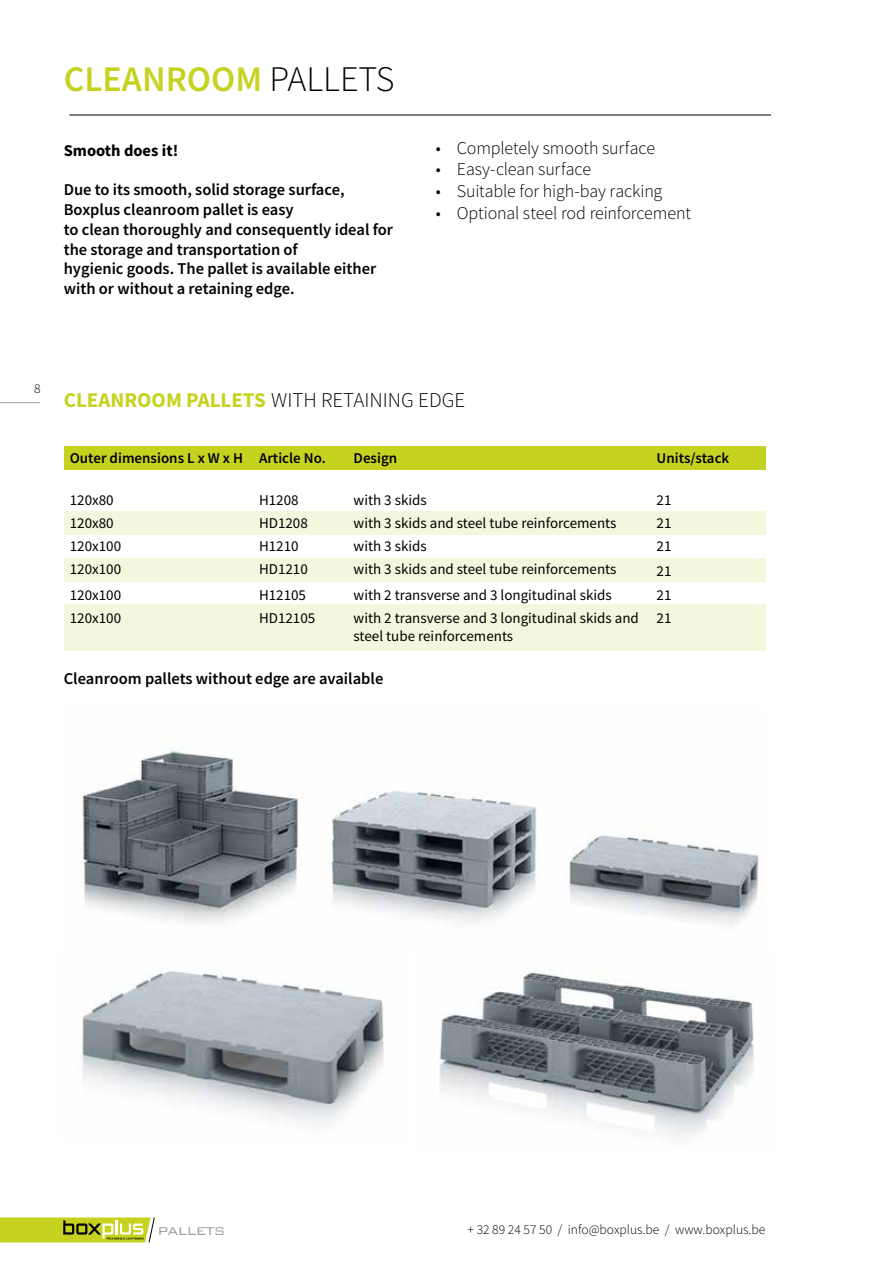
<style>
.page{position:relative;width:893px;height:1263px;background:#fff}
.page>*{position:absolute;margin:0;border:0;box-sizing:border-box;transform-origin:0 0}
.t1{font:600 36px "Source Sans Pro";color:#c5d320}
.t2{font:300 21px "Source Sans Pro";color:#000}
.t3{font:300 18px "Source Sans Pro";letter-spacing:-.005em;color:#000}
.t4{font:600 16.5px/19.8px "Source Sans Pro";color:#000}
.t5{font:700 16.5px "Source Sans Pro";color:#000}
.t6{font:15px/18px "Source Sans Pro";color:#000}
.t7{font:600 15px "Source Sans Pro";color:#000}
.t8{font:300 15px "Bank Gothic";letter-spacing:-.05em;color:#9d9d9c}
.t9{font:300 13.5px "Source Sans Pro";color:#000}
.s1{font-weight:300;color:#000}
.s2{font-weight:700;color:#c5d320}
</style>
<div class="page">
<hr style="left:0;top:402px;width:40px;height:1px;background:#9d9d9c">
<svg style="left:0;top:1217px;width:155px;height:26px;background:#bfca3c"></svg>
<hr style="left:69px;top:115px;width:702px;height:1px;background:#000">
<div style="left:64px;top:558px;width:701px;height:23px;background:#f4f6dd"></div>
<div style="left:64px;top:511px;width:701px;height:24px;background:#f4f6dd"></div>
<div style="left:64px;top:604px;width:701px;height:47px;background:#f4f6dd"></div>
<div style="left:64px;top:446px;width:701px;height:24px;background:#c5d320"></div>
<img style="left:81px;top:750px;width:678px;height:176px">
<img style="left:80px;top:971px;width:304px;height:152px">
<img style="left:439px;top:969px;width:315px;height:166px">
<h1 class="t1" style="left:64px;top:55px;width:332px">CLEANROOM <span class="s1">PALLETS</span></h1>
<p class="t5" style="left:64px;top:139px;width:116px">Smooth does it!</p>
<p class="t4" style="left:64px;top:180px;width:331px">Due to its smooth, solid storage surface, Boxplus cleanroom pallet is easy<br>to clean thoroughly and consequently ideal for the storage and transportation of<br>hygienic goods. The pallet is available either with or without a retaining edge.</p>
<p class="t3" style="left:436px;top:137px;width:221px">• Completely smooth surface</p>
<p class="t3" style="left:436px;top:158px;width:157px">• Easy-clean surface</p>
<p class="t3" style="left:436px;top:180px;width:228px">• Suitable for high-bay racking</p>
<p class="t3" style="left:436px;top:202px;width:257px">• Optional steel rod reinforcement</p>
<p class="t9" style="left:34px;top:380px;width:8px">8</p>
<h2 class="t2" style="left:64px;top:387px;width:403px"><span class="s2">CLEANROOM PALLETS</span> WITH RETAINING EDGE</h2>
<p class="t7" style="left:70px;top:449px;width:258px">Outer dimensions L x W x H Article No.</p>
<p class="t7" style="left:354px;top:449px;width:45px">Design</p>
<p class="t7" style="left:657px;top:449px;width:74px">Units/stack</p>
<p class="t6" style="left:70px;top:491px;width:45px">120x80</p>
<p class="t6" style="left:259px;top:491px;width:41px">H1208</p>
<p class="t6" style="left:354px;top:491px;width:75px">with 3 skids</p>
<p class="t6" style="left:657px;top:491px;width:16px">21</p>
<p class="t6" style="left:70px;top:514px;width:45px">120x80</p>
<p class="t6" style="left:259px;top:514px;width:50px">HD1208</p>
<p class="t6" style="left:354px;top:514px;width:264px">with 3 skids and steel tube reinforcements</p>
<p class="t6" style="left:657px;top:514px;width:16px">21</p>
<p class="t6" style="left:70px;top:537px;width:53px">120x100</p>
<p class="t6" style="left:259px;top:537px;width:41px">H1210</p>
<p class="t6" style="left:354px;top:537px;width:75px">with 3 skids</p>
<p class="t6" style="left:657px;top:537px;width:16px">21</p>
<p class="t6" style="left:70px;top:560px;width:53px">120x100</p>
<p class="t6" style="left:259px;top:560px;width:50px">HD1210</p>
<p class="t6" style="left:354px;top:560px;width:264px">with 3 skids and steel tube reinforcements</p>
<p class="t6" style="left:657px;top:562px;width:16px">21</p>
<p class="t6" style="left:70px;top:585px;width:53px">120x100</p>
<p class="t6" style="left:259px;top:585px;width:49px">H12105</p>
<p class="t6" style="left:354px;top:585px;width:260px">with 2 transverse and 3 longitudinal skids</p>
<p class="t6" style="left:657px;top:585px;width:16px">21</p>
<p class="t6" style="left:70px;top:609px;width:53px">120x100</p>
<p class="t6" style="left:259px;top:609px;width:58px">HD12105</p>
<p class="t6" style="left:354px;top:609px;width:287px">with 2 transverse and 3 longitudinal skids and steel tube reinforcements</p>
<p class="t6" style="left:657px;top:609px;width:16px">21</p>
<p class="t4" style="left:64px;top:669px;width:321px">Cleanroom pallets without edge are available</p>
<p class="t8" style="left:157px;top:1219px;width:70px">PALLETS</p>
<p class="t9" style="left:467px;top:1221px;width:299px">+ 32 89 24 57 50 / info@boxplus.be / www.boxplus.be</p>
</div>
